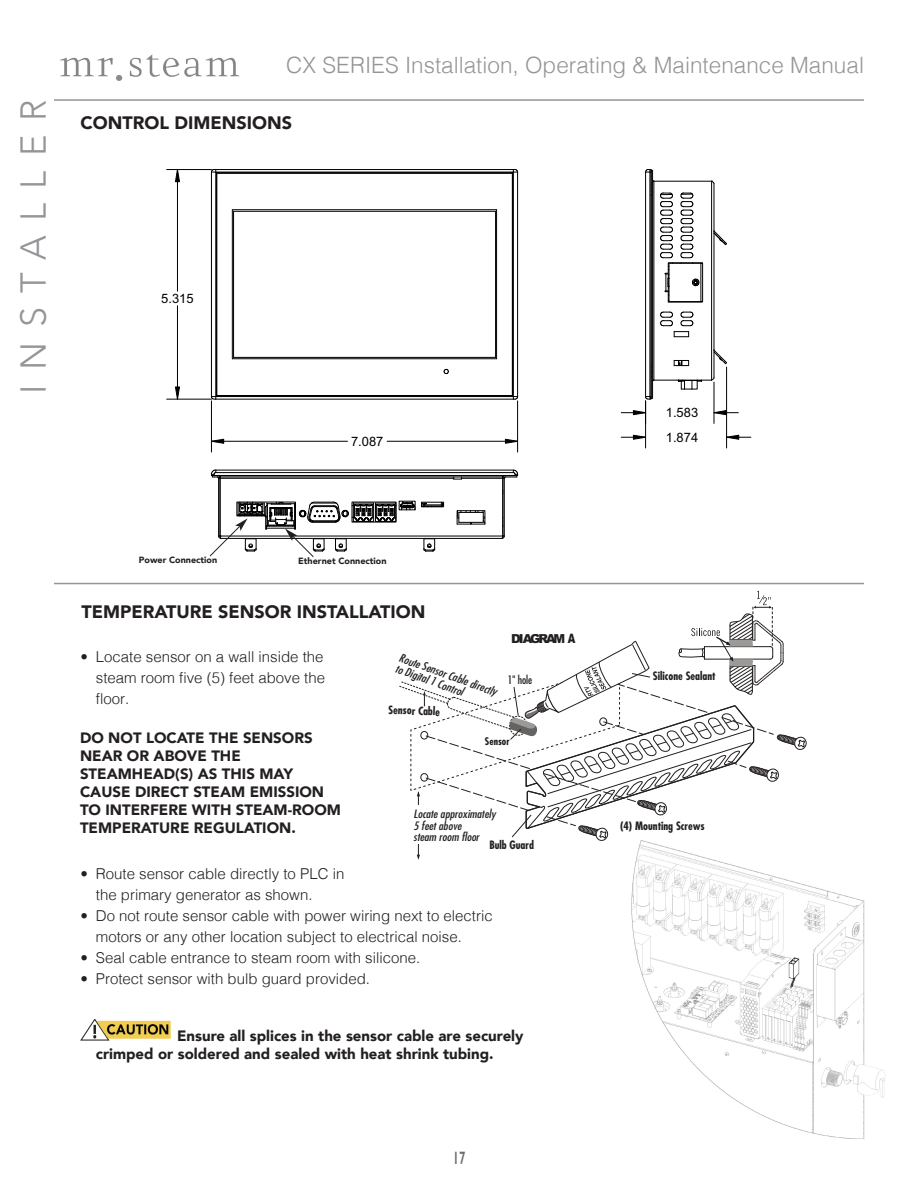
<style>
.page{position:relative;width:918px;height:1188px;background:#fff}
.page>*{position:absolute;margin:0;border:0;box-sizing:border-box;transform-origin:0 0}
.t1{font:300 36px "Avenir";letter-spacing:.4em;color:#939598}
.t2{font:300 22.5px "Helvetica";color:#939598}
.t3{font:900 18px "Avenir";color:#231f20}
.t4{font:600 18px "Gill Sans";color:#6c6d70;scale:.67 1}
.t5{font:300 15px/21px "Helvetica";color:#231f20}
.t6{font:900 15px/18px "Avenir";color:#231f20}
.t7{font:12.9px/24.6px "Arial";color:#000}
.t8{font:900 12.45px "Arial";letter-spacing:-.165em;color:#231f20}
.t9{font:italic condensed 11.25px/11.2px "Futura";color:#231f20;scale:1.1 1}
.t10{font:700 condensed 11.25px "Futura";color:#231f20}
.t11{font:condensed 11.25px "Futura";color:#231f20}
.t12{font:700 condensed 10.2px "Futura";color:#231f20}
.t13{font:900 9px "Avenir";color:#231f20}
.s1{font-size:13.05px}
.s2{font-family:"Avenir"}
</style>
<div class="page">
<hr style="left:216px;top:396px;width:297px;height:1px;background:#000">
<hr style="left:215px;top:172px;width:1px;height:225px;background:#000">
<hr style="left:513px;top:172px;width:1px;height:225px;background:#000">
<hr style="left:211px;top:172px;width:1px;height:225px;background:#000">
<svg style="left:211px;top:395px;width:7px;height:5px"></svg>
<hr style="left:216px;top:399px;width:297px;height:1px;background:#000">
<svg style="left:513px;top:396px;width:5px;height:4px"></svg>
<hr style="left:517px;top:172px;width:1px;height:225px;background:#000">
<svg style="left:210px;top:169px;width:308px;height:5px"></svg>
<hr style="left:232px;top:209px;width:265px;height:1px;background:#000">
<hr style="left:232px;top:358px;width:265px;height:1px;background:#000">
<hr style="left:217px;top:395px;width:295px;height:1px;background:#000">
<hr style="left:216px;top:173px;width:1px;height:223px;background:#000">
<hr style="left:217px;top:173px;width:295px;height:1px;background:#000">
<hr style="left:512px;top:173px;width:1px;height:223px;background:#000">
<svg style="left:443px;top:369px;width:6px;height:6px"></svg>
<hr style="left:496px;top:210px;width:1px;height:149px;background:#000">
<hr style="left:232px;top:210px;width:1px;height:149px;background:#000">
<hr style="left:234px;top:211px;width:262px;height:1px;background:#000">
<hr style="left:234px;top:357px;width:262px;height:1px;background:#000">
<hr style="left:233px;top:211px;width:1px;height:146px;background:#000">
<hr style="left:495px;top:211px;width:1px;height:146px;background:#000">
<hr style="left:652px;top:170px;width:1px;height:228px;background:#000">
<hr style="left:653px;top:181px;width:1px;height:199px;background:#000">
<hr style="left:711px;top:181px;width:1px;height:199px;background:#000">
<hr style="left:714px;top:184px;width:1px;height:194px;background:#000">
<hr style="left:654px;top:380px;width:58px;height:1px;background:#000">
<hr style="left:654px;top:181px;width:58px;height:1px;background:#000">
<svg style="left:660px;top:311px;width:34px;height:26px"></svg>
<svg style="left:711px;top:180px;width:4px;height:5px"></svg>
<svg style="left:713px;top:230px;width:14px;height:16px"></svg>
<svg style="left:713px;top:349px;width:14px;height:16px"></svg>
<hr style="left:645px;top:172px;width:1px;height:225px;background:#000">
<hr style="left:650px;top:172px;width:1px;height:225px;background:#000">
<hr style="left:651px;top:172px;width:1px;height:225px;background:#000">
<svg style="left:645px;top:169px;width:8px;height:4px"></svg>
<svg style="left:651px;top:366px;width:4px;height:16px"></svg>
<svg style="left:651px;top:179px;width:52px;height:124px"></svg>
<svg style="left:674px;top:360px;width:15px;height:6px"></svg>
<svg style="left:677px;top:379px;width:25px;height:11px"></svg>
<hr style="left:211px;top:401px;width:1px;height:51px;background:#000">
<hr style="left:517px;top:401px;width:1px;height:51px;background:#000">
<hr style="left:211px;top:441px;width:136px;height:1px;background:#000">
<hr style="left:387px;top:441px;width:131px;height:1px;background:#000">
<hr style="left:167px;top:399px;width:44px;height:1px;background:#000">
<hr style="left:167px;top:169px;width:44px;height:1px;background:#000">
<hr style="left:177px;top:306px;width:1px;height:93px;background:#000">
<hr style="left:177px;top:170px;width:1px;height:121px;background:#000">
<svg style="left:212px;top:439px;width:12px;height:5px"></svg>
<svg style="left:505px;top:439px;width:13px;height:5px"></svg>
<svg style="left:175px;top:386px;width:5px;height:14px"></svg>
<svg style="left:175px;top:170px;width:5px;height:12px"></svg>
<hr style="left:714px;top:382px;width:1px;height:41px;background:#000">
<hr style="left:645px;top:401px;width:1px;height:47px;background:#000">
<hr style="left:726px;top:367px;width:1px;height:81px;background:#000">
<svg style="left:713px;top:410px;width:25px;height:5px"></svg>
<svg style="left:621px;top:396px;width:32px;height:27px"></svg>
<svg style="left:621px;top:435px;width:25px;height:5px"></svg>
<svg style="left:726px;top:435px;width:25px;height:5px"></svg>
<img style="left:60px;top:54px;width:180px;height:27px">
<hr style="left:54px;top:99px;width:810px;height:2px;background:#939598">
<svg style="left:209px;top:469px;width:310px;height:88px"></svg>
<hr style="left:54px;top:583px;width:810px;height:1px;background:#939598">
<div style="left:81px;top:1019px;width:92px;height:22px;background:linear-gradient(to bottom,#fff,#fff)"></div>
<img style="left:81px;top:1019px;width:89px;height:21px">
<hr style="left:418px;top:792px;width:1px;height:63px;background:#231f20">
<svg style="left:417px;top:855px;width:3px;height:5px"></svg>
<div style="left:412px;top:806px;width:15px;height:38px;background:#fff"></div>
<svg style="left:399px;top:591px;width:408px;height:250px"></svg>
<div style="left:609px;top:838px;width:302px;height:308px;background:#fff"></div>
<img style="left:631px;top:840px;width:254px;height:299px">
<p class="t1" style="left:10px;top:394px;width:296px;rotate:-90deg">INSTALLER</p>
<p class="t2" style="left:286px;top:56px;width:579px">CX SERIES Installation, Operating &amp; Maintenance Manual</p>
<p class="t3" style="left:81px;top:111px;width:213px">CONTROL DIMENSIONS</p>
<p class="t7" style="left:161px;top:286px;width:34px">5.315</p>
<p class="t7" style="left:351px;top:429px;width:34px">7.087</p>
<p class="t7" style="left:666px;top:400px;width:34px">1.583<br>1.874</p>
<p class="t13" style="left:139px;top:554px;width:80px">Power Connection</p>
<p class="t13" style="left:298px;top:555px;width:90px">Ethernet Connection</p>
<p class="t3" style="left:82px;top:600px;width:345px">TEMPERATURE SENSOR INSTALLATION</p>
<p class="t8" style="left:511px;top:634px;width:66px">DIAGRAM <span class="s1">A</span></p>
<p class="t5" style="left:96px;top:648px;width:231px;text-align:justify;text-indent:-15px"><span class="s2">•</span> Locate sensor on a wall inside the steam room five (5) feet above the floor.</p>
<p class="t6" style="left:80px;top:729px;width:263px">DO NOT LOCATE THE SENSORS<br>NEAR OR ABOVE THE<br>STEAMHEAD(S) AS THIS MAY<br>CAUSE DIRECT STEAM EMISSION<br>TO INTERFERE WITH STEAM-ROOM<br>TEMPERATURE REGULATION.</p>
<p class="t5" style="left:96px;top:864px;width:250px;text-indent:-15px"><span class="s2">•</span> Route sensor cable directly to PLC in the primary generator as shown.</p>
<p class="t5" style="left:96px;top:906px;width:398px;text-indent:-15px"><span class="s2">•</span> Do not route sensor cable with power wiring next to electric motors or any other location subject to electrical noise.</p>
<p class="t5" style="left:81px;top:948px;width:341px"><span class="s2">•</span> Seal cable entrance to steam room with silicone.</p>
<p class="t5" style="left:81px;top:969px;width:291px"><span class="s2">•</span> Protect sensor with bulb guard provided.</p>
<p class="t9" style="left:401px;top:653px;width:95px;rotate:20deg">Route Sensor Cable directly to Digital 1 Control</p>
<p class="t11" style="left:508px;top:675px;width:26px">1" hole</p>
<p class="t10" style="left:653px;top:671px;width:64px">Silicone Sealant</p>
<p class="t10" style="left:388px;top:705px;width:53px;rotate:2deg">Sensor Cable</p>
<p class="t12" style="left:485px;top:736px;width:26px">Sensor</p>
<p class="t9" style="left:414px;top:809px;width:76px">Locate approximately<br>5 feet above<br>steam room floor</p>
<p class="t10" style="left:620px;top:821px;width:86px">(4) Mounting Screws</p>
<p class="t10" style="left:489px;top:840px;width:46px">Bulb Guard</p>
<p class="t6" style="left:96px;top:1027px;width:429px;text-indent:81px">Ensure all splices in the sensor cable are securely crimped or soldered and sealed with heat shrink tubing.</p>
<p class="t4" style="left:453px;top:1147px;width:20px">17</p>
</div>
